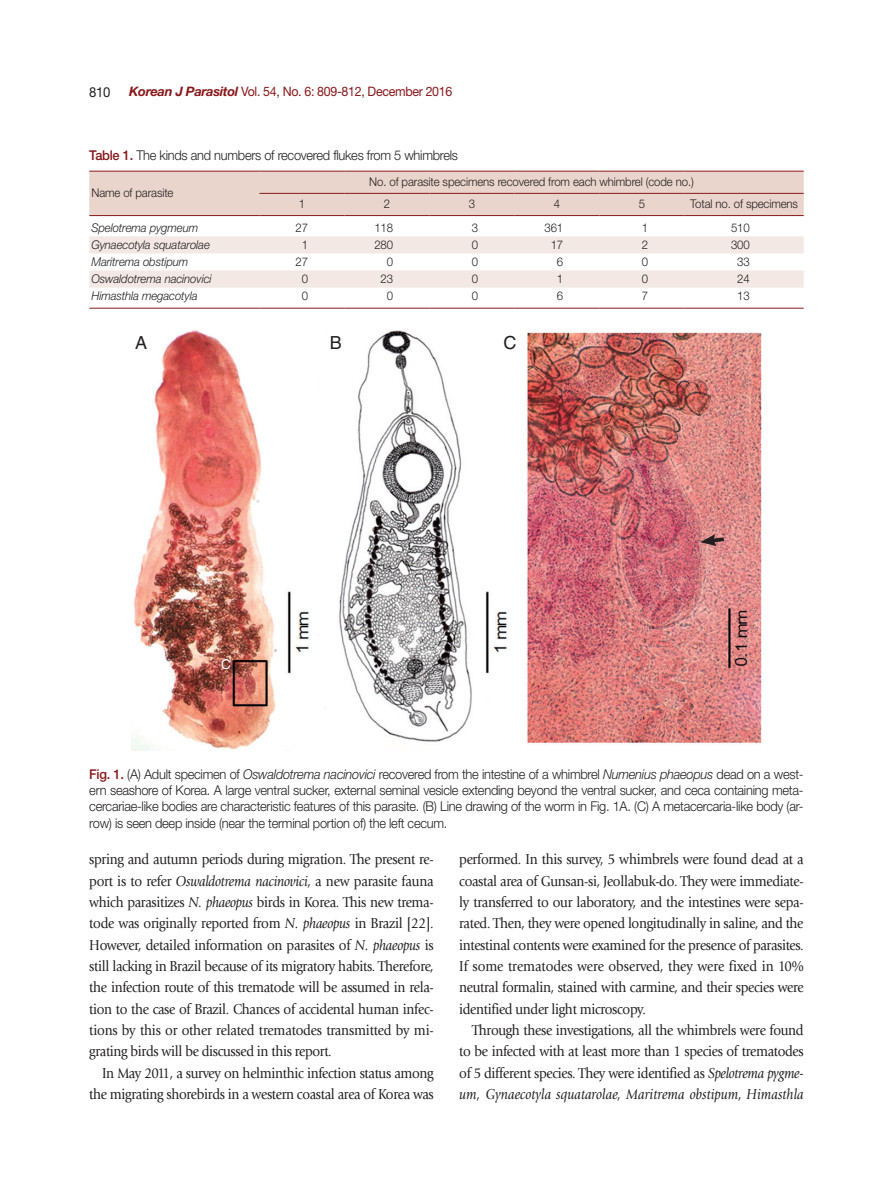
<style>
.page{position:relative;width:893px;height:1191px;background:#fff}
.page>*{position:absolute;margin:0;border:0;box-sizing:border-box;transform-origin:0 0}
.t1{font:18px "Helvetica LT Std";color:#231f20}
.본문{font:15px/21.3px "Giovanni Std";letter-spacing:-.025em;color:#231f20;text-align:justify;scale:.9 1}
.하시라{font:13.8px "Helvetica Neue LT Std";color:#231f20;scale:.95 1}
.표_제목__그림_설명{font:300 13.5px/16.2px "Helvetica Neue LT Std";letter-spacing:-.02em;color:#231f20;text-align:justify;scale:.95 1}
.t2{font:13.5px "Helvetica LT Std";color:#fff}
.하시라-2{font:13.05px "Helvetica Neue LT Std";letter-spacing:-.025em;color:#88181b;scale:.95 1}
.표_본문{font:300 12px "Helvetica Neue LT Std";letter-spacing:-.01em;color:#231f20;scale:.95 1}
.표_본문-2{font:italic 300 12px "Helvetica Neue LT Std";letter-spacing:-.01em;color:#231f20;scale:.95 1}
.s1{font-weight:700;font-style:italic}
.s2{font-weight:500;color:#88181b}
.s3{font-style:italic}
</style>
<div class="page">
<div style="left:89px;top:172px;width:715px;height:43px;background:#ead5cc"></div>
<svg style="left:89px;top:216px;width:715px;height:92px"></svg>
<svg style="left:89px;top:236px;width:715px;height:52px"></svg>
<hr style="left:89px;top:171px;width:170px;height:1px;background:#88181b">
<hr style="left:259px;top:171px;width:85px;height:1px;background:#88181b">
<hr style="left:344px;top:171px;width:85px;height:1px;background:#88181b">
<hr style="left:429px;top:171px;width:85px;height:1px;background:#88181b">
<hr style="left:514px;top:171px;width:86px;height:1px;background:#88181b">
<hr style="left:600px;top:171px;width:85px;height:1px;background:#88181b">
<hr style="left:685px;top:171px;width:119px;height:1px;background:#88181b">
<hr style="left:259px;top:193px;width:85px;height:1px;background:#88181b">
<hr style="left:344px;top:193px;width:85px;height:1px;background:#88181b">
<hr style="left:429px;top:193px;width:85px;height:1px;background:#88181b">
<hr style="left:514px;top:193px;width:86px;height:1px;background:#88181b">
<hr style="left:600px;top:193px;width:85px;height:1px;background:#88181b">
<hr style="left:685px;top:193px;width:119px;height:1px;background:#88181b">
<hr style="left:89px;top:215px;width:170px;height:1px;background:#88181b">
<hr style="left:259px;top:215px;width:85px;height:1px;background:#88181b">
<hr style="left:344px;top:215px;width:85px;height:1px;background:#88181b">
<hr style="left:429px;top:215px;width:85px;height:1px;background:#88181b">
<hr style="left:514px;top:215px;width:86px;height:1px;background:#88181b">
<hr style="left:600px;top:215px;width:85px;height:1px;background:#88181b">
<hr style="left:685px;top:215px;width:119px;height:1px;background:#88181b">
<hr style="left:89px;top:308px;width:170px;height:1px;background:#88181b">
<hr style="left:259px;top:308px;width:85px;height:1px;background:#88181b">
<hr style="left:344px;top:308px;width:85px;height:1px;background:#88181b">
<hr style="left:429px;top:308px;width:85px;height:1px;background:#88181b">
<hr style="left:514px;top:308px;width:86px;height:1px;background:#88181b">
<hr style="left:600px;top:308px;width:85px;height:1px;background:#88181b">
<hr style="left:685px;top:308px;width:119px;height:1px;background:#88181b">
<img style="left:132px;top:330px;width:629px;height:421px">
<svg style="left:700px;top:533px;width:28px;height:14px"></svg>
<p class="하시라" style="left:89px;top:83px;width:24px">810</p>
<p class="하시라-2" style="left:129px;top:84px;width:342px"><span class="s1">Korean J Parasitol</span> Vol. 54, No. 6: 809-812, December 2016</p>
<p class="표_제목__그림_설명" style="left:89px;top:147px;width:390px"><span class="s2">Table 1.</span> The kinds and numbers of recovered flukes from 5 whimbrels</p>
<p class="표_본문" style="left:91px;top:186px;width:88px">Name of parasite</p>
<p class="표_본문" style="left:369px;top:175px;width:343px">No. of parasite specimens recovered from each whimbrel (code no.)</p>
<p class="표_본문" style="left:299px;top:197px;width:8px">1</p>
<p class="표_본문" style="left:384px;top:197px;width:8px">2</p>
<p class="표_본문" style="left:469px;top:197px;width:8px">3</p>
<p class="표_본문" style="left:554px;top:197px;width:8px">4</p>
<p class="표_본문" style="left:639px;top:197px;width:8px">5</p>
<p class="표_본문" style="left:690px;top:197px;width:115px">Total no. of specimens</p>
<p class="표_본문-2" style="left:91px;top:220px;width:114px">Spelotrema pygmeum</p>
<p class="표_본문" style="left:296px;top:220px;width:15px">27</p>
<p class="표_본문" style="left:374px;top:220px;width:21px">118</p>
<p class="표_본문" style="left:472px;top:220px;width:8px">3</p>
<p class="표_본문" style="left:544px;top:220px;width:21px">361</p>
<p class="표_본문" style="left:642px;top:220px;width:8px">1</p>
<p class="표_본문" style="left:731px;top:220px;width:21px">510</p>
<p class="표_본문-2" style="left:91px;top:237px;width:126px">Gynaecotyla squatarolae</p>
<p class="표_본문" style="left:302px;top:237px;width:8px">1</p>
<p class="표_본문" style="left:374px;top:237px;width:21px">280</p>
<p class="표_본문" style="left:472px;top:237px;width:8px">0</p>
<p class="표_본문" style="left:551px;top:237px;width:15px">17</p>
<p class="표_본문" style="left:642px;top:237px;width:8px">2</p>
<p class="표_본문" style="left:731px;top:237px;width:21px">300</p>
<p class="표_본문-2" style="left:91px;top:254px;width:103px">Maritrema obstipum</p>
<p class="표_본문" style="left:296px;top:254px;width:15px">27</p>
<p class="표_본문" style="left:387px;top:254px;width:8px">0</p>
<p class="표_본문" style="left:472px;top:254px;width:8px">0</p>
<p class="표_본문" style="left:557px;top:254px;width:8px">6</p>
<p class="표_본문" style="left:642px;top:254px;width:8px">0</p>
<p class="표_본문" style="left:737px;top:254px;width:15px">33</p>
<p class="표_본문-2" style="left:91px;top:272px;width:128px">Oswaldotrema nacinovici</p>
<p class="표_본문" style="left:302px;top:271px;width:8px">0</p>
<p class="표_본문" style="left:381px;top:271px;width:15px">23</p>
<p class="표_본문" style="left:472px;top:271px;width:8px">0</p>
<p class="표_본문" style="left:557px;top:271px;width:8px">1</p>
<p class="표_본문" style="left:642px;top:271px;width:8px">0</p>
<p class="표_본문" style="left:737px;top:271px;width:15px">24</p>
<p class="표_본문-2" style="left:91px;top:289px;width:113px">Himasthla megacotyla</p>
<p class="표_본문" style="left:302px;top:288px;width:8px">0</p>
<p class="표_본문" style="left:387px;top:288px;width:8px">0</p>
<p class="표_본문" style="left:472px;top:288px;width:8px">0</p>
<p class="표_본문" style="left:557px;top:288px;width:8px">6</p>
<p class="표_본문" style="left:642px;top:288px;width:8px">7</p>
<p class="표_본문" style="left:737px;top:288px;width:15px">13</p>
<p class="t1" style="left:135px;top:332px;width:14px">A</p>
<p class="t1" style="left:330px;top:332px;width:14px">B</p>
<p class="t1" style="left:503px;top:332px;width:14px">C</p>
<p class="t2" style="left:221px;top:656px;width:11px">C</p>
<p class="표_제목__그림_설명" style="left:89px;top:766px;width:753px"><span class="s2">Fig. 1.</span> (A) Adult specimen of <span class="s3">Oswaldotrema nacinovici</span> recovered from the intestine of a whimbrel <span class="s3">Numenius phaeopus</span> dead on a west&shy;ern seashore of Korea. A large ventral sucker, external seminal vesicle extending beyond the ventral sucker, and ceca containing meta&shy;cercariae-like bodies are characteristic features of this parasite. (B) Line drawing of the worm in Fig. 1A. (C) A metacercaria-like body (ar&shy;row) is seen deep inside (near the terminal portion of) the left cecum.</p>
<p class="본문" style="left:89px;top:849px;width:384px">spring and autumn periods during migration. The present re&shy;port is to refer <span class="s3">Oswaldotrema nacinovici</span>, a new parasite fauna which parasitizes <span class="s3">N. phaeopus</span> birds in Korea. This new trema&shy;tode was originally reported from <span class="s3">N. phaeopus</span> in Brazil [22].<br>However, detailed information on parasites of <span class="s3">N. phaeopus</span> is still lacking in Brazil because of its migratory habits. Therefore, the infection route of this trematode will be assumed in rela&shy;tion to the case of Brazil. Chances of accidental human infec&shy;tions by this or other related trematodes transmitted by mi&shy;grating birds will be discussed in this report.</p>
<p class="본문" style="left:89px;top:1062px;width:384px;text-align:right">In May 2011, a survey on helminthic infection status among the migrating shorebirds in a western coastal area of Korea was</p>
<p class="본문" style="left:459px;top:849px;width:384px">performed. In this survey, 5 whimbrels were found dead at a coastal area of Gunsan-si, Jeollabuk-do. They were immediate&shy;ly transferred to our laboratory, and the intestines were sepa&shy;rated. Then, they were opened longitudinally in saline, and the intestinal contents were examined for the presence of parasites.<br>If some trematodes were observed, they were fixed in 10% neutral formalin, stained with carmine, and their species were identified under light microscopy.</p>
<p class="본문" style="left:459px;top:1019px;width:384px;text-indent:13px">Through these investigations, all the whimbrels were found to be infected with at least more than 1 species of trematodes of 5 different species. They were identified as <span class="s3">Spelotrema pygme&shy;um, Gynaecotyla squatarolae, Maritrema obstipum</span>, <span class="s3">Himasthla</span></p>
</div>
